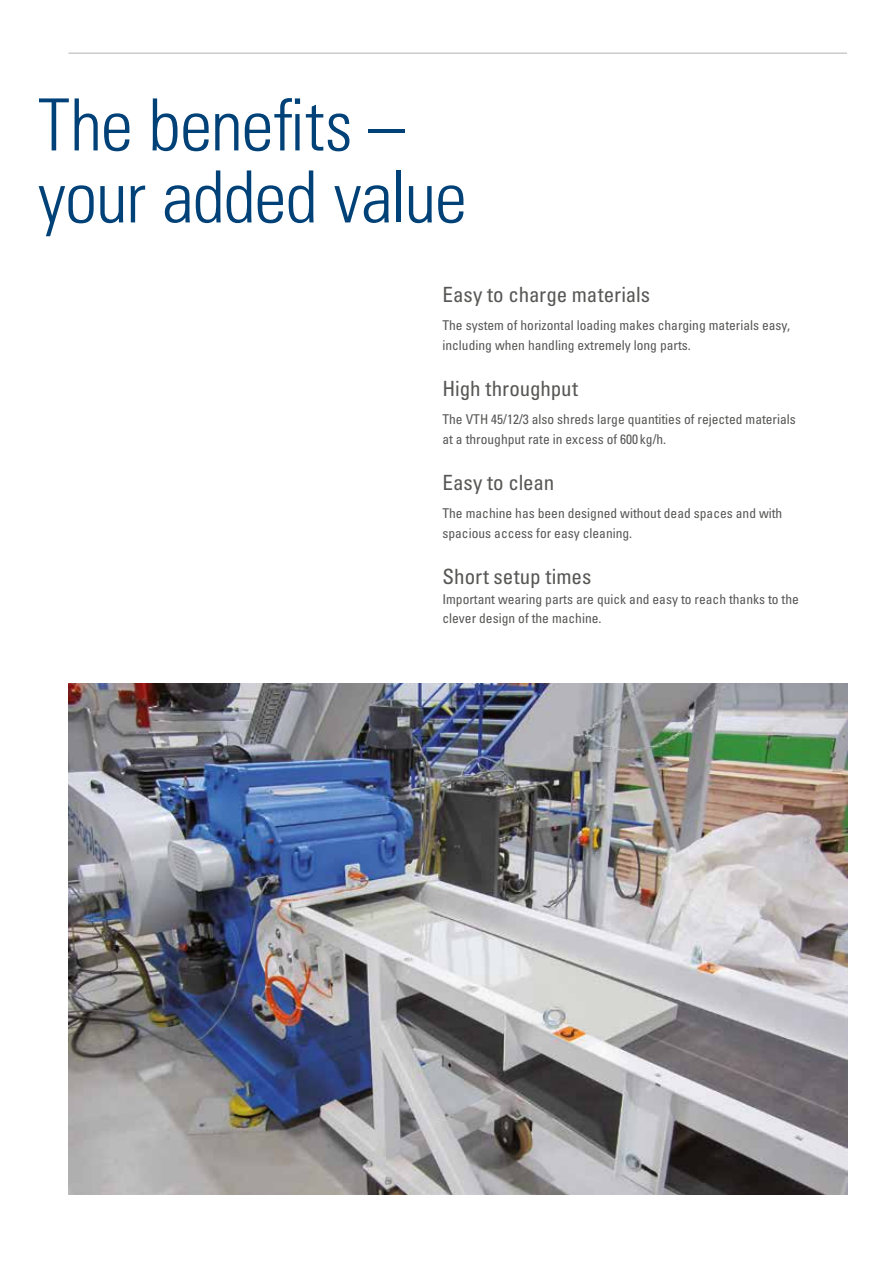
<style>
.page{position:relative;width:885px;height:1263px;background:#fff}
.page>*{position:absolute;margin:0;border:0;box-sizing:border-box;transform-origin:0 0}
.t1{font:300 condensed 72px/72px "Univers LT Pro";letter-spacing:-.015em;color:#004177}
.t2{font:condensed 21px "Univers LT Pro";color:#575756}
.t3{font:condensed 13.5px/19.5px "Univers LT Pro";color:#575756}
</style>
<div class="page">
<img style="left:68px;top:683px;width:779px;height:512px">
<hr style="left:68px;top:53px;width:779px;height:1px;background:#b3b2b2">
<h1 class="t1" style="left:38px;top:85px;width:430px">The benefits – your added value</h1>
<h2 class="t2" style="left:442px;top:282px;width:209px">Easy to charge materials</h2>
<p class="t3" style="left:442px;top:315px;width:349px">The system of horizontal loading makes charging materials easy, including when handling extremely long parts.</p>
<h2 class="t2" style="left:442px;top:376px;width:137px">High throughput</h2>
<p class="t3" style="left:442px;top:409px;width:355px">The VTH 45/12/3 also shreds large quantities of rejected materials at a throughput rate in excess of 600 kg/h.</p>
<h2 class="t2" style="left:442px;top:470px;width:113px">Easy to clean</h2>
<p class="t3" style="left:442px;top:503px;width:341px">The machine has been designed without dead spaces and with spacious access for easy cleaning.</p>
<h2 class="t2" style="left:442px;top:564px;width:150px">Short setup times</h2>
<p class="t3" style="left:442px;top:589px;width:358px">Important wearing parts are quick and easy to reach thanks to the clever design of the machine.</p>
</div>
